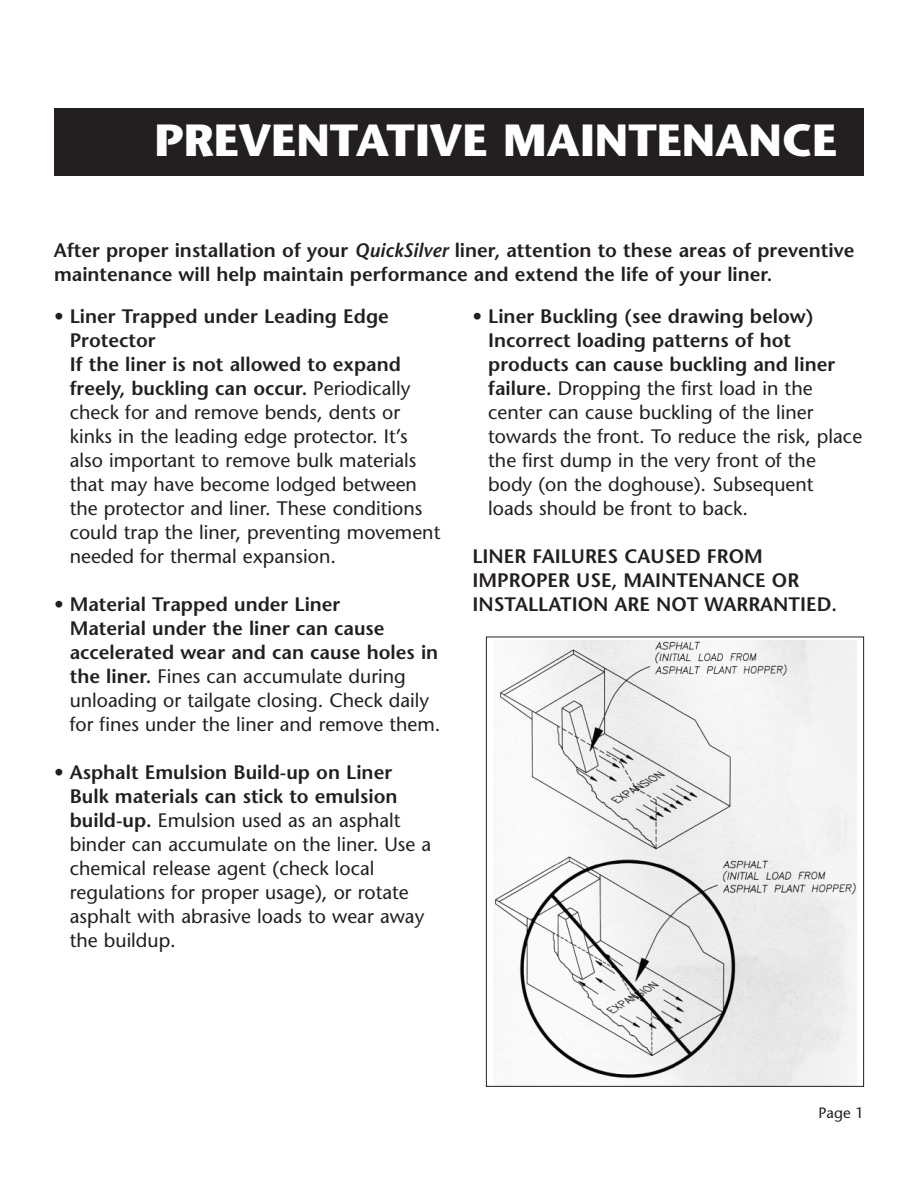
<style>
.page{position:relative;width:918px;height:1188px;background:#fff}
.page>*{position:absolute;margin:0;border:0;box-sizing:border-box;transform-origin:0 0}
.t1{font:700 45px "Stone Sans";color:#fff}
.t2{font:19.5px/24px "Stone Sans";color:#231f20}
.t3{font:600 19.5px/24px "Stone Sans";color:#231f20}
.t4{font:15px "Stone Sans";color:#231f20}
.s1{font-style:italic}
.s2{font-weight:600}
</style>
<div class="page">
<div style="left:54px;top:108px;width:810px;height:68px;background:#231f20"></div>
<img style="left:493px;top:641px;width:364px;height:444px">
<h1 class="t1" style="left:155px;top:123px;width:684px">PREVENTATIVE MAINTENANCE</h1>
<p class="t3" style="left:54px;top:241px;width:802px">After proper installation of your <span class="s1">QuickSilver</span> liner, attention to these areas of preventive maintenance will help maintain performance and extend the life of your liner.</p>
<p class="t2" style="left:70px;top:306px;width:372px;text-indent:-16px">• <span class="s2">Liner Trapped under Leading Edge Protector<br>If the liner is not allowed to expand freely, buckling can occur.</span> Periodically check for and remove bends, dents or kinks in the leading edge protector. It’s also important to remove bulk materials that may have become lodged between the protector and liner. These conditions could trap the liner, preventing movement needed for thermal expansion.</p>
<p class="t2" style="left:70px;top:594px;width:372px;text-indent:-16px">• <span class="s2">Material Trapped under Liner<br>Material under the liner can cause accelerated wear and can cause holes in the liner.</span> Fines can accumulate during unloading or tailgate closing. Check daily for fines under the liner and remove them.</p>
<p class="t2" style="left:70px;top:762px;width:363px;text-indent:-16px">• <span class="s2">Asphalt Emulsion Build-up on Liner Bulk materials can stick to emulsion build-up.</span> Emulsion used as an asphalt binder can accumulate on the liner. Use a chemical release agent (check local regulations for proper usage), or rotate asphalt with abrasive loads to wear away the buildup.</p>
<p class="t2" style="left:488px;top:306px;width:375px;text-indent:-16px">• <span class="s2">Liner Buckling (see drawing below)<br>Incorrect loading patterns of hot products can cause buckling and liner failure.</span> Dropping the first load in the center can cause buckling of the liner towards the front. To reduce the risk, place the first dump in the very front of the body (on the doghouse). Subsequent loads should be front to back.</p>
<p class="t3" style="left:472px;top:546px;width:366px">LINER FAILURES CAUSED FROM<br>IMPROPER USE, MAINTENANCE OR<br>INSTALLATION ARE NOT WARRANTIED.</p>
<p class="t4" style="left:819px;top:1107px;width:47px">Page 1</p>
</div>
